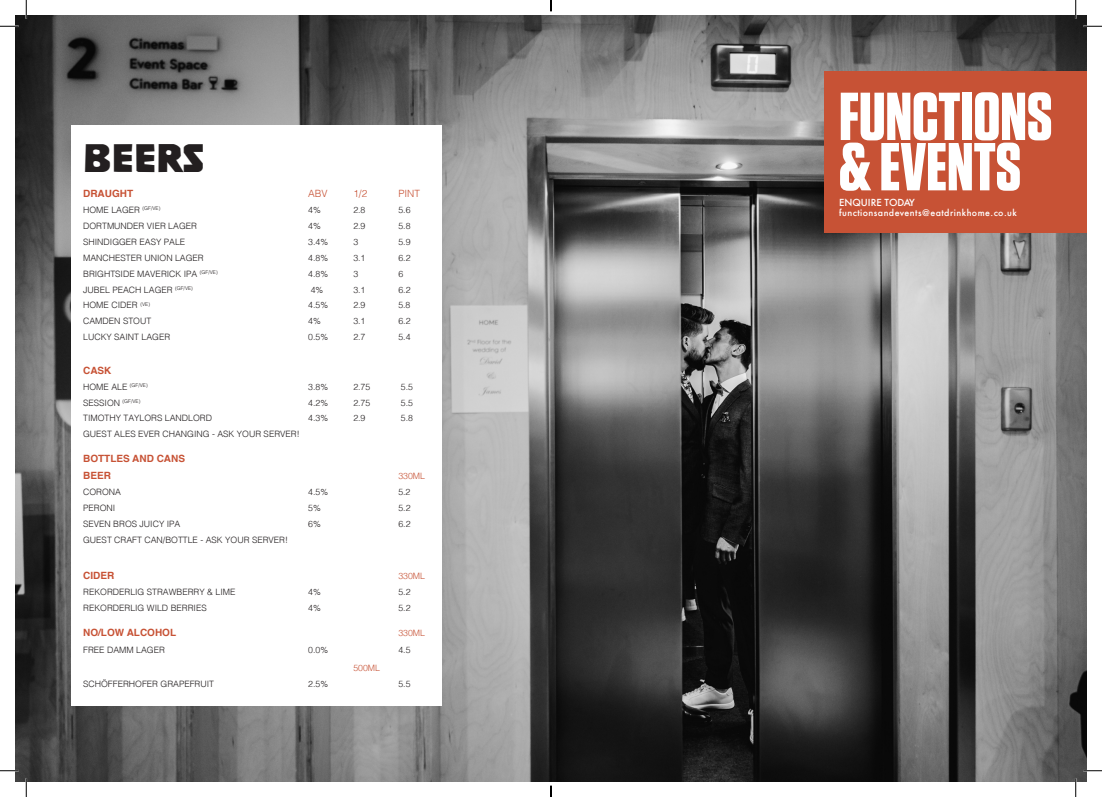
<style>
.page{position:relative;width:1102px;height:797px;background:#fff}
.page>*{position:absolute;margin:0;border:0;box-sizing:border-box;transform-origin:0 0}
.t1{font:700 67.62px "Tungsten";color:#fff}
.Menu_Section{font:500 45px "Poleno";color:#231f20}
.Menu_Section-2{font:700 10px "Helvetica";color:#c75235}
.Menu_item{font:700 10px "Helvetica";color:#c75235}
.Menu_Section-3{font:300 10px "Helvetica";color:#c75235}
.Menu_Section-4{font:500 9.5px "Futura";color:#fff}
.Menu_Section-5{font:500 8.88px "Futura";letter-spacing:.05em;color:#fff}
.Menu_item-2{font:300 8.75px "Helvetica";color:#231f20}
.Menu_item-3{font:300 8.75px "Helvetica";color:#c75235}
.Menu_Section-6{font:300 8.75px "Helvetica";color:#c75235}
</style>
<div class="page">
<img style="left:16px;top:16px;width:1070px;height:765px">
<div style="left:71px;top:125px;width:371px;height:580px;background:#fff"></div>
<div style="left:823px;top:71px;width:263px;height:161px;background:#c75235"></div>
<svg style="left:0;top:25px;width:19px;height:2px"></svg>
<svg style="left:1083px;top:25px;width:18px;height:2px"></svg>
<svg style="left:0;top:770px;width:19px;height:1px"></svg>
<svg style="left:1083px;top:770px;width:18px;height:1px"></svg>
<svg style="left:25px;top:0;width:2px;height:19px"></svg>
<svg style="left:25px;top:778px;width:2px;height:19px"></svg>
<svg style="left:1074px;top:0;width:2px;height:19px"></svg>
<svg style="left:1074px;top:778px;width:2px;height:19px"></svg>
<svg style="left:550px;top:785px;width:1px;height:12px"></svg>
<p class="Menu_Section" style="left:83px;top:134px;width:122px">BEERS</p>
<p class="Menu_Section-2" style="left:83px;top:187px;width:51px">DRAUGHT</p>
<p class="Menu_Section-3" style="left:308px;top:185px;width:21px">ABV</p>
<p class="Menu_Section-3" style="left:353px;top:185px;width:15px">1/2</p>
<p class="Menu_Section-3" style="left:398px;top:185px;width:23px">PINT</p>
<p class="Menu_item-2" style="left:83px;top:202px;width:79px">HOME LAGER <sup>(GF/VE)</sup></p>
<p class="Menu_item-2" style="left:308px;top:202px;width:14px">4%</p>
<p class="Menu_item-2" style="left:353px;top:202px;width:14px">2.8</p>
<p class="Menu_item-2" style="left:398px;top:202px;width:14px">5.6</p>
<p class="Menu_item-2" style="left:83px;top:218px;width:115px">DORTMUNDER VIER LAGER</p>
<p class="Menu_item-2" style="left:308px;top:218px;width:14px">4%</p>
<p class="Menu_item-2" style="left:353px;top:218px;width:14px">2.9</p>
<p class="Menu_item-2" style="left:398px;top:218px;width:14px">5.8</p>
<p class="Menu_item-2" style="left:83px;top:234px;width:104px">SHINDIGGER EASY PALE</p>
<p class="Menu_item-2" style="left:308px;top:234px;width:21px">3.4%</p>
<p class="Menu_item-2" style="left:353px;top:234px;width:6px">3</p>
<p class="Menu_item-2" style="left:398px;top:234px;width:14px">5.9</p>
<p class="Menu_item-2" style="left:83px;top:250px;width:122px">MANCHESTER UNION LAGER</p>
<p class="Menu_item-2" style="left:308px;top:250px;width:21px">4.8%</p>
<p class="Menu_item-2" style="left:353px;top:250px;width:14px">3.1</p>
<p class="Menu_item-2" style="left:398px;top:250px;width:14px">6.2</p>
<p class="Menu_item-2" style="left:83px;top:266px;width:136px">BRIGHTSIDE MAVERICK IPA <sup>(GF/VE)</sup></p>
<p class="Menu_item-2" style="left:308px;top:266px;width:21px">4.8%</p>
<p class="Menu_item-2" style="left:353px;top:266px;width:6px">3</p>
<p class="Menu_item-2" style="left:398px;top:266px;width:6px">6</p>
<p class="Menu_item-2" style="left:83px;top:282px;width:111px">JUBEL PEACH LAGER <sup>(GF/VE)</sup></p>
<p class="Menu_item-2" style="left:311px;top:282px;width:14px">4%</p>
<p class="Menu_item-2" style="left:353px;top:282px;width:14px">3.1</p>
<p class="Menu_item-2" style="left:398px;top:282px;width:14px">6.2</p>
<p class="Menu_item-2" style="left:83px;top:298px;width:68px">HOME CIDER <sup>(VE)</sup></p>
<p class="Menu_item-2" style="left:308px;top:298px;width:21px">4.5%</p>
<p class="Menu_item-2" style="left:353px;top:298px;width:14px">2.9</p>
<p class="Menu_item-2" style="left:398px;top:298px;width:14px">5.8</p>
<p class="Menu_item-2" style="left:83px;top:314px;width:70px">CAMDEN STOUT</p>
<p class="Menu_item-2" style="left:308px;top:314px;width:14px">4%</p>
<p class="Menu_item-2" style="left:353px;top:314px;width:14px">3.1</p>
<p class="Menu_item-2" style="left:398px;top:314px;width:14px">6.2</p>
<p class="Menu_item-2" style="left:83px;top:330px;width:89px">LUCKY SAINT LAGER</p>
<p class="Menu_item-2" style="left:308px;top:330px;width:21px">0.5%</p>
<p class="Menu_item-2" style="left:353px;top:330px;width:14px">2.7</p>
<p class="Menu_item-2" style="left:398px;top:330px;width:14px">5.4</p>
<p class="Menu_item" style="left:83px;top:364px;width:30px">CASK</p>
<p class="Menu_item-2" style="left:83px;top:379px;width:66px">HOME ALE <sup>(GF/VE)</sup></p>
<p class="Menu_item-2" style="left:308px;top:379px;width:21px">3.8%</p>
<p class="Menu_item-2" style="left:353px;top:379px;width:19px">2.75</p>
<p class="Menu_item-2" style="left:401px;top:379px;width:14px">5.5</p>
<p class="Menu_item-2" style="left:83px;top:395px;width:59px">SESSION <sup>(GF/VE)</sup></p>
<p class="Menu_item-2" style="left:308px;top:395px;width:21px">4.2%</p>
<p class="Menu_item-2" style="left:353px;top:395px;width:19px">2.75</p>
<p class="Menu_item-2" style="left:401px;top:395px;width:14px">5.5</p>
<p class="Menu_item-2" style="left:83px;top:411px;width:130px">TIMOTHY TAYLORS LANDLORD</p>
<p class="Menu_item-2" style="left:308px;top:411px;width:21px">4.3%</p>
<p class="Menu_item-2" style="left:353px;top:411px;width:14px">2.9</p>
<p class="Menu_item-2" style="left:401px;top:411px;width:14px">5.8</p>
<p class="Menu_item-2" style="left:83px;top:427px;width:218px">GUEST ALES EVER CHANGING - ASK YOUR SERVER!</p>
<p class="Menu_Section-2" style="left:83px;top:452px;width:103px">BOTTLES AND CANS</p>
<p class="Menu_item" style="left:83px;top:469px;width:29px">BEER</p>
<p class="Menu_item-3" style="left:398px;top:469px;width:28px">330ML</p>
<p class="Menu_item-2" style="left:83px;top:484px;width:39px">CORONA</p>
<p class="Menu_item-2" style="left:308px;top:484px;width:21px">4.5%</p>
<p class="Menu_item-2" style="left:398px;top:484px;width:14px">5.2</p>
<p class="Menu_item-2" style="left:83px;top:500px;width:34px">PERONI</p>
<p class="Menu_item-2" style="left:308px;top:500px;width:14px">5%</p>
<p class="Menu_item-2" style="left:398px;top:500px;width:14px">5.2</p>
<p class="Menu_item-2" style="left:83px;top:516px;width:99px">SEVEN BROS JUICY IPA</p>
<p class="Menu_item-2" style="left:308px;top:516px;width:14px">6%</p>
<p class="Menu_item-2" style="left:398px;top:516px;width:14px">6.2</p>
<p class="Menu_item-2" style="left:83px;top:532px;width:206px">GUEST CRAFT CAN/BOTTLE - ASK YOUR SERVER!</p>
<p class="Menu_item" style="left:83px;top:569px;width:33px">CIDER</p>
<p class="Menu_item-3" style="left:398px;top:569px;width:28px">330ML</p>
<p class="Menu_item-2" style="left:83px;top:584px;width:154px">REKORDERLIG STRAWBERRY &amp; LIME</p>
<p class="Menu_item-2" style="left:308px;top:584px;width:14px">4%</p>
<p class="Menu_item-2" style="left:398px;top:584px;width:14px">5.2</p>
<p class="Menu_item-2" style="left:83px;top:600px;width:125px">REKORDERLIG WILD BERRIES</p>
<p class="Menu_item-2" style="left:308px;top:600px;width:14px">4%</p>
<p class="Menu_item-2" style="left:398px;top:600px;width:14px">5.2</p>
<p class="Menu_Section-2" style="left:83px;top:626px;width:94px">NO/LOW ALCOHOL</p>
<p class="Menu_Section-6" style="left:398px;top:625px;width:28px">330ML</p>
<p class="Menu_item-2" style="left:83px;top:642px;width:83px">FREE DAMM LAGER</p>
<p class="Menu_item-2" style="left:308px;top:642px;width:21px">0.0%</p>
<p class="Menu_item-2" style="left:398px;top:642px;width:14px">4.5</p>
<p class="Menu_item-3" style="left:353px;top:660px;width:28px">500ML</p>
<p class="Menu_item-2" style="left:83px;top:676px;width:132px">SCHÖFFERHOFER GRAPEFRUIT</p>
<p class="Menu_item-2" style="left:308px;top:676px;width:21px">2.5%</p>
<p class="Menu_item-2" style="left:398px;top:676px;width:14px">5.5</p>
<p class="t1" style="left:839px;top:80px;width:215px">FUNCTIONS</p>
<p class="t1" style="left:839px;top:131px;width:183px">&amp; EVENTS</p>
<p class="Menu_Section-4" style="left:839px;top:196px;width:77px">ENQUIRE TODAY</p>
<p class="Menu_Section-5" style="left:839px;top:206px;width:179px">functionsandevents@eatdrinkhome.co.uk</p>
</div>
